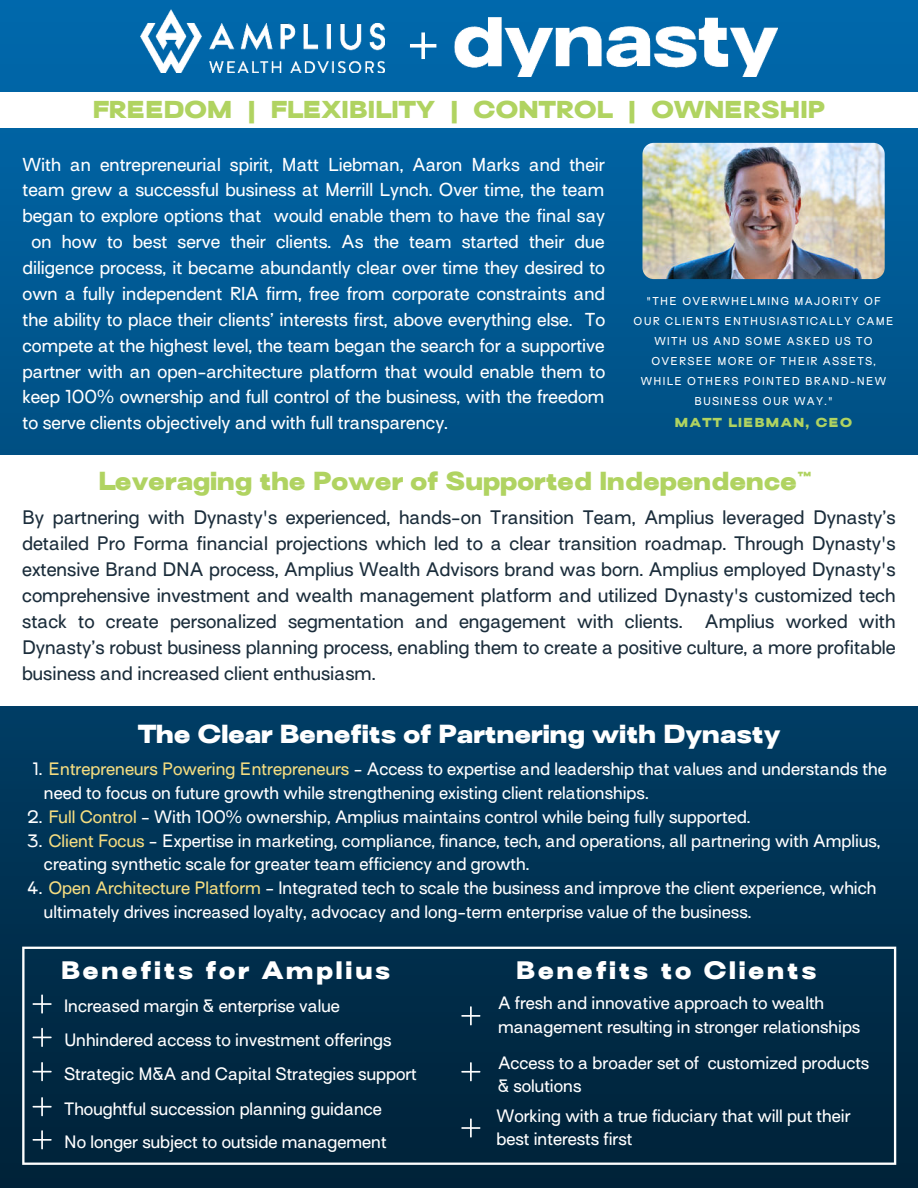
<style>
.page{position:relative;width:918px;height:1188px;background:#fff}
.page>*{position:absolute;margin:0;border:0;box-sizing:border-box;transform-origin:0 0}
.t1{font:52.5px "Helvetica Neue LT Pro";color:#fff}
.t2{font:900 expanded 24px "Surt";color:#b0d361}
.t3{font:900 expanded 24px "Surt";color:#fff}
.t4{font:900 expanded 23.25px "Surt";letter-spacing:.12em;color:#fff}
.t5{font:900 expanded 22.5px "Surt";letter-spacing:.01em;color:#b0d361}
.t6{font:18px/26px "Surt";color:#1b2d3b;text-align:justify}
.t7{font:17.25px "Surt";color:#fff}
.t8{font:16.5px/23.7px "Surt";color:#fff}
.t9{font:900 expanded 12px "Surt";letter-spacing:.12em;color:#b0d361}
.t10{font:10.5px/20.1px "Surt";letter-spacing:.12em;color:#fff;text-align:center}
.s1{color:#f4dc80}
</style>
<div class="page">
<img style="left:0;top:0;width:918px;height:1188px">
<div style="left:0;top:92px;width:918px;height:36px;background:#fff"></div>
<div style="left:0;top:455px;width:918px;height:251px;background:#fff"></div>
<img style="left:642px;top:143px;width:243px;height:136px;border-radius:11px">
<div style="left:22px;top:947px;width:874px;height:218px;background:#002943"></div>
<hr style="left:41px;top:994px;width:2px;height:20px;background:#fff">
<svg style="left:33px;top:1003px;width:19px;height:2px"></svg>
<svg style="left:33px;top:1028px;width:19px;height:19px"></svg>
<svg style="left:33px;top:1062px;width:19px;height:19px"></svg>
<svg style="left:33px;top:1097px;width:19px;height:19px"></svg>
<svg style="left:33px;top:1130px;width:19px;height:19px"></svg>
<svg style="left:461px;top:1006px;width:19px;height:19px"></svg>
<svg style="left:461px;top:1062px;width:19px;height:19px"></svg>
<hr style="left:470px;top:1118px;width:2px;height:20px;background:#fff">
<svg style="left:461px;top:1127px;width:19px;height:2px"></svg>
<img style="left:141px;top:10px;width:244px;height:63px">
<img style="left:455px;top:17px;width:323px;height:60px">
<h1 class="t1" style="left:407px;top:8px;width:33px">+</h1>
<h3 class="t5" style="left:93px;top:95px;width:734px">FREEDOM | FLEXIBILITY | CONTROL | OWNERSHIP</h3>
<p class="t7" style="left:23px;top:153px;width:584px">With an entrepreneurial spirit, Matt Liebman, Aaron Marks and their</p>
<p class="t7" style="left:23px;top:179px;width:583px">team grew a successful business at Merrill Lynch. Over time, the team</p>
<p class="t7" style="left:23px;top:205px;width:584px">began to explore options that would enable them to have the final say</p>
<p class="t7" style="left:32px;top:231px;width:574px">on how to best serve their clients. As the team started their due</p>
<p class="t7" style="left:23px;top:257px;width:584px">diligence process, it became abundantly clear over time they desired to</p>
<p class="t7" style="left:23px;top:282px;width:584px">own a fully independent RIA firm, free from corporate constraints and</p>
<p class="t7" style="left:23px;top:308px;width:584px">the ability to place their clients’ interests first, above everything else. To</p>
<p class="t7" style="left:23px;top:334px;width:584px">compete at the highest level, the team began the search for a supportive</p>
<p class="t7" style="left:23px;top:360px;width:584px">partner with an open-architecture platform that would enable them to</p>
<p class="t7" style="left:23px;top:386px;width:583px">keep 100% ownership and full control of the business, with the freedom</p>
<p class="t7" style="left:23px;top:412px;width:427px">to serve clients objectively and with full transparency.</p>
<p class="t10" style="left:634px;top:292px;width:262px">"THE OVERWHELMING MAJORITY OF<br>OUR CLIENTS ENTHUSIASTICALLY CAME<br>WITH US AND SOME ASKED US TO<br>OVERSEE MORE OF THEIR ASSETS,<br>WHILE OTHERS POINTED BRAND-NEW<br>BUSINESS OUR WAY."</p>
<p class="t9" style="left:675px;top:415px;width:179px">MATT LIEBMAN, CEO</p>
<h2 class="t2" style="left:98px;top:466px;width:715px">Leveraging the Power of Supported Independence™</h2>
<p class="t6" style="left:22px;top:507px;width:875px">By partnering with Dynasty's experienced, hands-on Transition Team, Amplius leveraged Dynasty’s detailed Pro Forma financial projections which led to a clear transition roadmap. Through Dynasty's extensive Brand DNA process, Amplius Wealth Advisors brand was born. Amplius employed Dynasty's comprehensive investment and wealth management platform and utilized Dynasty's customized tech stack to create personalized segmentation and engagement with clients. Amplius worked with Dynasty’s robust business planning process, enabling them to create a positive culture, a more profitable business and increased client enthusiasm.</p>
<h2 class="t3" style="left:138px;top:718px;width:644px">The Clear Benefits of Partnering with Dynasty</h2>
<p class="t8" style="left:44px;top:759px;width:844px;text-indent:-11px">1. <span class="s1">Entrepreneurs Powering Entrepreneurs</span> - Access to expertise and leadership that values and understands the need to focus on future growth while strengthening existing client relationships.</p>
<p class="t8" style="left:27px;top:807px;width:725px">2. <span class="s1">Full Control</span> - With 100% ownership, Amplius maintains control while being fully supported.</p>
<p class="t8" style="left:44px;top:830px;width:838px;text-indent:-17px">3. <span class="s1">Client Focus</span> - Expertise in marketing, compliance, finance, tech, and operations, all partnering with Amplius, creating synthetic scale for greater team efficiency and growth.</p>
<p class="t8" style="left:44px;top:878px;width:834px;text-indent:-17px">4. <span class="s1">Open Architecture Platform</span> - Integrated tech to scale the business and improve the client experience, which ultimately drives increased loyalty, advocacy and long-term enterprise value of the business.</p>
<h3 class="t4" style="left:61px;top:956px;width:331px">Benefits for Amplius</h3>
<p class="t8" style="left:64px;top:992px;width:329px;line-height:33.3px">Increased margin &amp; enterprise value<br>Unhindered access to investment offerings</p>
<p class="t8" style="left:64px;top:1064px;width:354px">Strategic M&amp;A and Capital Strategies support</p>
<p class="t8" style="left:64px;top:1099px;width:319px">Thoughtful succession planning guidance</p>
<p class="t8" style="left:64px;top:1132px;width:324px">No longer subject to outside management</p>
<h3 class="t4" style="left:516px;top:956px;width:302px">Benefits to Clients</h3>
<p class="t8" style="left:498px;top:993px;width:364px">A fresh and innovative approach to wealth management resulting in stronger relationships</p>
<p class="t8" style="left:498px;top:1052px;width:373px">Access to a broader set of customized products &amp; solutions</p>
<p class="t8" style="left:496px;top:1105px;width:356px">Working with a true fiduciary that will put their best interests first</p>
</div>
